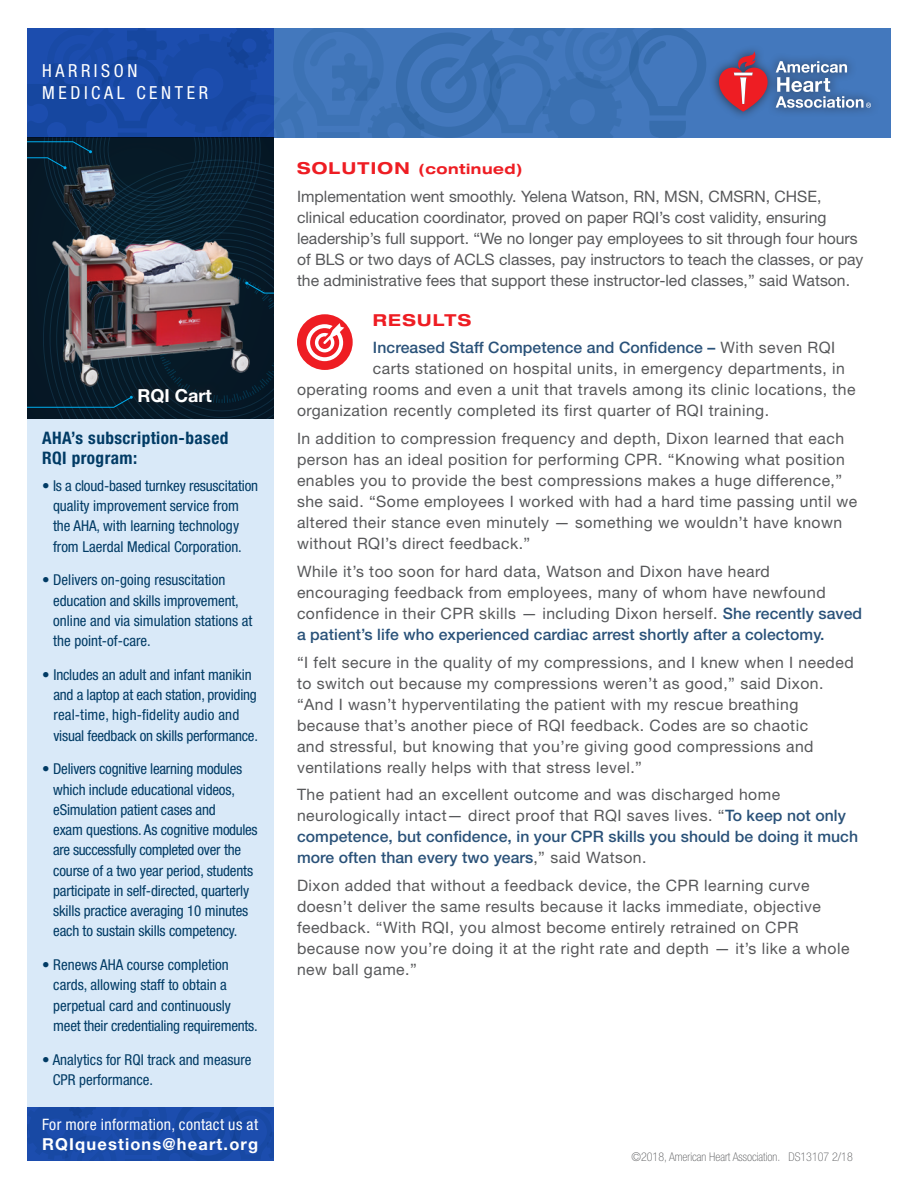
<style>
.page{position:relative;width:918px;height:1188px;background:#fff}
.page>*{position:absolute;margin:0;border:0;box-sizing:border-box;transform-origin:0 0}
.t1{font:condensed 18px/22.5px "Helvetica Neue LT Std";letter-spacing:.2em;color:#fff}
.t2{font:700 18px "Helvetica Neue LT Std";color:#fff}
.t3{font:700 condensed 17.25px/19.5px "Helvetica Neue LT Std";letter-spacing:.025em;color:#013b65}
.t4{font:700 16.5px "Helvetica Neue LT Std";letter-spacing:.07em;color:#fff}
.t5{font:700 expanded 16.5px "Helvetica Neue LT Std";letter-spacing:.08em;color:#ee1d23}
.t6{font:15.75px/21px "Helvetica Neue LT Std";letter-spacing:.03em;color:#57585a}
.t7{font:15.75px/21px "Helvetica Neue LT Std";color:#57585a}
.t8{font:500 15.75px "Helvetica Neue LT Std";letter-spacing:.005em;color:#2a5279}
.t9{font:condensed 15.75px "Helvetica Neue LT Std";letter-spacing:.025em;color:#fff}
.t10{font:condensed 15px/20.2px "Helvetica Neue LT Std";letter-spacing:-.01em;color:#013b65}
.t11{font:700 expanded 14.25px "Helvetica Neue LT Std";letter-spacing:.04em;color:#ee1d23}
.t12{font:100 condensed 12px "Helvetica Neue LT Std";color:#57585a}
.s1{font-size:16.5px}
.s2{font-weight:400;color:#57585a}
.s3{font-weight:500;color:#2a5279}
</style>
<div class="page">
<div style="left:27px;top:137px;width:246px;height:1024px;background:#d9e9f8"></div>
<div style="left:27px;top:1107px;width:246px;height:54px;background:#194aa7"></div>
<div style="left:706px;top:28px;width:185px;height:109px;background:#4378bd"></div>
<svg style="left:27px;top:28px;width:679px;height:391px"></svg>
<img style="left:27px;top:156px;width:265px;height:235px">
<div style="left:129px;top:379px;width:92px;height:32px;background:#231f20;opacity:.75"></div>
<div style="left:27px;top:28px;width:246px;height:109px;background:#194aa6"></div>
<div style="left:709px;top:43px;width:171px;height:78px;background:#231f20;opacity:.75"></div>
<svg style="left:719px;top:51px;width:49px;height:61px;background:#a04a67"></svg>
<svg style="left:776px;top:61px;width:95px;height:47px;background:#6d8fbc"></svg>
<p class="t1" style="left:42px;top:59px;width:167px">HARRISON<br>MEDICAL CENTER</p>
<p class="t2" style="left:137px;top:384px;width:76px">RQI Cart</p>
<p class="t3" style="left:42px;top:428px;width:188px">AHA’s subscription-based<br>RQI program:</p>
<p class="t10" style="left:42px;top:475px;width:217px;text-align:center">• Is a cloud-based turnkey resuscitation quality improvement service from<br>the AHA, with learning technology<br>from Laerdal Medical Corporation.</p>
<p class="t10" style="left:53px;top:570px;width:201px;text-indent:-11px">• Delivers on-going resuscitation education and skills improvement, online and via simulation stations at the point-of-care.</p>
<p class="t10" style="left:53px;top:664px;width:206px;text-indent:-11px">• Includes an adult and infant manikin and a laptop at each station, providing real-time, high-fidelity audio and visual feedback on skills performance.</p>
<p class="t10" style="left:53px;top:759px;width:206px;text-indent:-11px">• Delivers cognitive learning modules which include educational videos, eSimulation patient cases and<br>exam questions. As cognitive modules are successfully completed over the course of a two year period, students participate in self-directed, quarterly skills practice averaging 10 minutes each to sustain skills competency.</p>
<p class="t10" style="left:53px;top:955px;width:206px;text-indent:-11px">• Renews AHA course completion cards, allowing staff to obtain a perpetual card and continuously meet their credentialing requirements.</p>
<p class="t10" style="left:53px;top:1049px;width:200px;text-indent:-11px">• Analytics for RQI track and measure<br>CPR performance.</p>
<p class="t9" style="left:42px;top:1115px;width:217px">For more information, contact us at</p>
<p class="t4" style="left:42px;top:1133px;width:217px">RQIquestions@heart.org</p>
<p class="t11" style="left:297px;top:160px;width:227px"><span class="s1">SOLUTION</span> (continued)</p>
<p class="t7" style="left:297px;top:185px;width:568px">Implementation went smoothly. Yelena Watson, RN, MSN, CMSRN, CHSE, clinical education coordinator, proved on paper RQI’s cost validity, ensuring leadership’s full support. “We no longer pay employees to sit through four hours of BLS or two days of ACLS classes, pay instructors to teach the classes, or pay the administrative fees that support these instructor-led classes,” said Watson.</p>
<p class="t5" style="left:373px;top:309px;width:100px">RESULTS</p>
<p class="t8" style="left:373px;top:338px;width:464px">Increased Staff Competence and Confidence – <span class="s2">With seven RQI</span></p>
<p class="t6" style="left:373px;top:358px;width:474px">carts stationed on hospital units, in emergency departments, in</p>
<p class="t6" style="left:297px;top:379px;width:560px">operating rooms and even a unit that travels among its clinic locations, the</p>
<p class="t6" style="left:297px;top:400px;width:474px">organization recently completed its first quarter of RQI training.</p>
<p class="t6" style="left:297px;top:428px;width:562px">In addition to compression frequency and depth, Dixon learned that each person has an ideal position for performing CPR. “Knowing what position enables you to provide the best compressions makes a huge difference,” she said. “Some employees I worked with had a hard time passing until we altered their stance even minutely — something we wouldn’t have known without RQI’s direct feedback.”</p>
<p class="t6" style="left:297px;top:560px;width:567px">While it’s too soon for hard data, Watson and Dixon have heard encouraging feedback from employees, many of whom have newfound confidence in their CPR skills — including Dixon herself. <span class="s3">She recently saved a patient’s life who experienced cardiac arrest shortly after a colectomy.</span></p>
<p class="t6" style="left:297px;top:651px;width:558px">“I felt secure in the quality of my compressions, and I knew when I needed to switch out because my compressions weren’t as good,” said Dixon. “And I wasn’t hyperventilating the patient with my rescue breathing because that’s another piece of RQI feedback. Codes are so chaotic<br>and stressful, but knowing that you’re giving good compressions and ventilations really helps with that stress level.”</p>
<p class="t6" style="left:297px;top:784px;width:563px">The patient had an excellent outcome and was discharged home neurologically intact— direct proof that RQI saves lives. “<span class="s3">To keep not only competence, but confidence, in your CPR skills you should be doing it much more often than every two years</span>,” said Watson.</p>
<p class="t6" style="left:297px;top:875px;width:554px">Dixon added that without a feedback device, the CPR learning curve doesn’t deliver the same results because it lacks immediate, objective feedback. “With RQI, you almost become entirely retrained on CPR because now you’re doing it at the right rate and depth — it’s like a whole new ball game.”</p>
<p class="t12" style="left:632px;top:1150px;width:223px">©2018, American Heart Association. DS13107 2/18</p>
</div>
